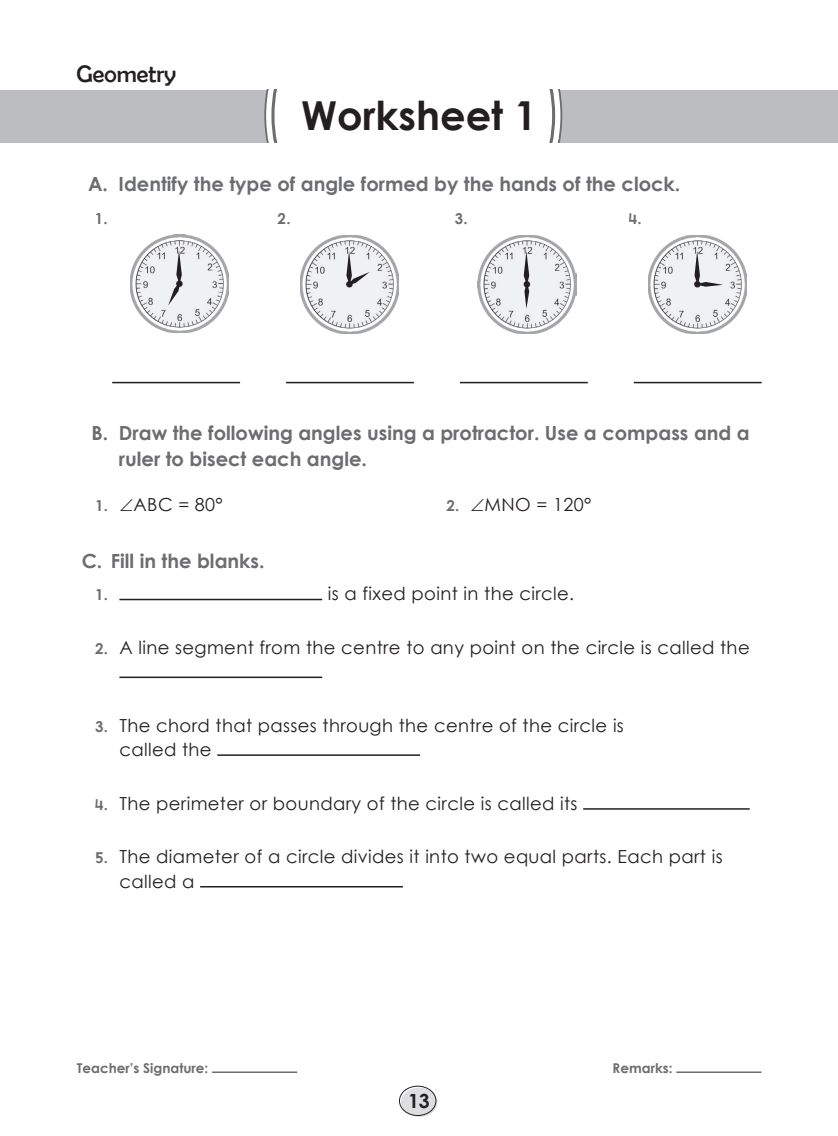
<style>
.page{position:relative;width:838px;height:1136px;background:#fff}
.page>*{position:absolute;margin:0;border:0;box-sizing:border-box;transform-origin:0 0}
.Rubric{font:39.9px "Century Gothic Bold New";color:#231f20}
.Chapter_heading{font:24px "Berlin Sans FB";color:#231f20}
.Rubric-2{font:19.5px/25.5px "Century Gothic Bold New";color:#6c6d70}
.t1{font:19.5px "Century Gothic Bold New";color:#231f20}
.Sub_rubric{font:18px/24px "Century Gothic Regular New";letter-spacing:.02em;color:#231f20}
.Sub_rubric-2{font:15px "Century Gothic Bold New";color:#6c6d70}
.t2{font:13.5px "Century Gothic Bold New";color:#6c6d70}
.s1{font-family:"Century Gothic Bold New";font-size:15px;color:#6c6d70}
</style>
<div class="page">
<hr style="left:212px;top:1071px;width:85px;height:1px;background:#231f20">
<hr style="left:676px;top:1071px;width:85px;height:1px;background:#231f20">
<div style="left:401px;top:1087px;width:36px;height:29px;background:#dddee0;border-radius:50%"></div>
<div style="left:399px;top:1085px;width:37px;height:30px;border:1px solid #231f20;border-radius:50%"></div>
<hr style="left:119px;top:598px;width:203px;height:2px;background:#231f20">
<hr style="left:119px;top:676px;width:203px;height:2px;background:#231f20">
<hr style="left:217px;top:754px;width:203px;height:1px;background:#231f20">
<hr style="left:583px;top:808px;width:166px;height:1px;background:#231f20">
<hr style="left:200px;top:885px;width:203px;height:2px;background:#231f20">
<hr style="left:112px;top:382px;width:128px;height:1px;background:#231f20">
<img style="left:130px;top:234px;width:99px;height:99px">
<svg style="left:168px;top:250px;width:14px;height:55px"></svg>
<hr style="left:286px;top:382px;width:128px;height:1px;background:#231f20">
<img style="left:300px;top:235px;width:98px;height:99px">
<svg style="left:346px;top:251px;width:24px;height:34px"></svg>
<hr style="left:460px;top:382px;width:128px;height:1px;background:#231f20">
<img style="left:477px;top:235px;width:99px;height:99px">
<svg style="left:524px;top:251px;width:5px;height:58px"></svg>
<hr style="left:634px;top:382px;width:127px;height:1px;background:#231f20">
<img style="left:648px;top:235px;width:98px;height:99px">
<svg style="left:694px;top:251px;width:29px;height:36px"></svg>
<div style="left:0;top:90px;width:838px;height:52px;background:#bcbdc0"></div>
<div style="left:264px;top:90px;width:298px;height:52px;background:#fff"></div>
<p class="Chapter_heading" style="left:77px;top:60px;width:101px">Geometry</p>
<p class="Rubric" style="left:301px;top:85px;width:237px">Worksheet 1</p>
<p class="Rubric-2" style="left:88px;top:171px;width:593px">A. Identify the type of angle formed by the hands of the clock.</p>
<p class="Sub_rubric-2" style="left:95px;top:207px;width:14px">1.</p>
<p class="Sub_rubric-2" style="left:278px;top:207px;width:14px">2.</p>
<p class="Sub_rubric-2" style="left:455px;top:207px;width:14px">3.</p>
<p class="Sub_rubric-2" style="left:629px;top:207px;width:14px">4.</p>
<p class="Rubric-2" style="left:119px;top:419px;width:632px;text-indent:-27px">B. Draw the following angles using a protractor. Use a compass and a ruler to bisect each angle.</p>
<p class="Sub_rubric" style="left:95px;top:492px;width:129px"><span class="s1">1.</span> ∠ABC = 80°</p>
<p class="Sub_rubric" style="left:446px;top:492px;width:146px"><span class="s1">2.</span> ∠MNO = 120°</p>
<p class="Rubric-2" style="left:82px;top:547px;width:184px">C. Fill in the blanks.</p>
<p class="Sub_rubric-2" style="left:95px;top:583px;width:14px">1.</p>
<p class="Sub_rubric" style="left:328px;top:581px;width:248px">is a fixed point in the circle.</p>
<p class="Sub_rubric" style="left:95px;top:635px;width:656px"><span class="s1">2.</span> A line segment from the centre to any point on the circle is called the</p>
<p class="Sub_rubric" style="left:119px;top:713px;width:506px;text-indent:-24px"><span class="s1">3.</span> The chord that passes through the centre of the circle is called the</p>
<p class="Sub_rubric" style="left:95px;top:790px;width:484px"><span class="s1">4.</span> The perimeter or boundary of the circle is called its</p>
<p class="Sub_rubric" style="left:119px;top:844px;width:605px;text-indent:-24px"><span class="s1">5.</span> The diameter of a circle divides it into two equal parts. Each part is called a</p>
<p class="t2" style="left:77px;top:1057px;width:133px">Teacher’s Signature:</p>
<p class="t2" style="left:612px;top:1057px;width:61px">Remarks:</p>
<p class="t1" style="left:408px;top:1085px;width:23px">13</p>
</div>
